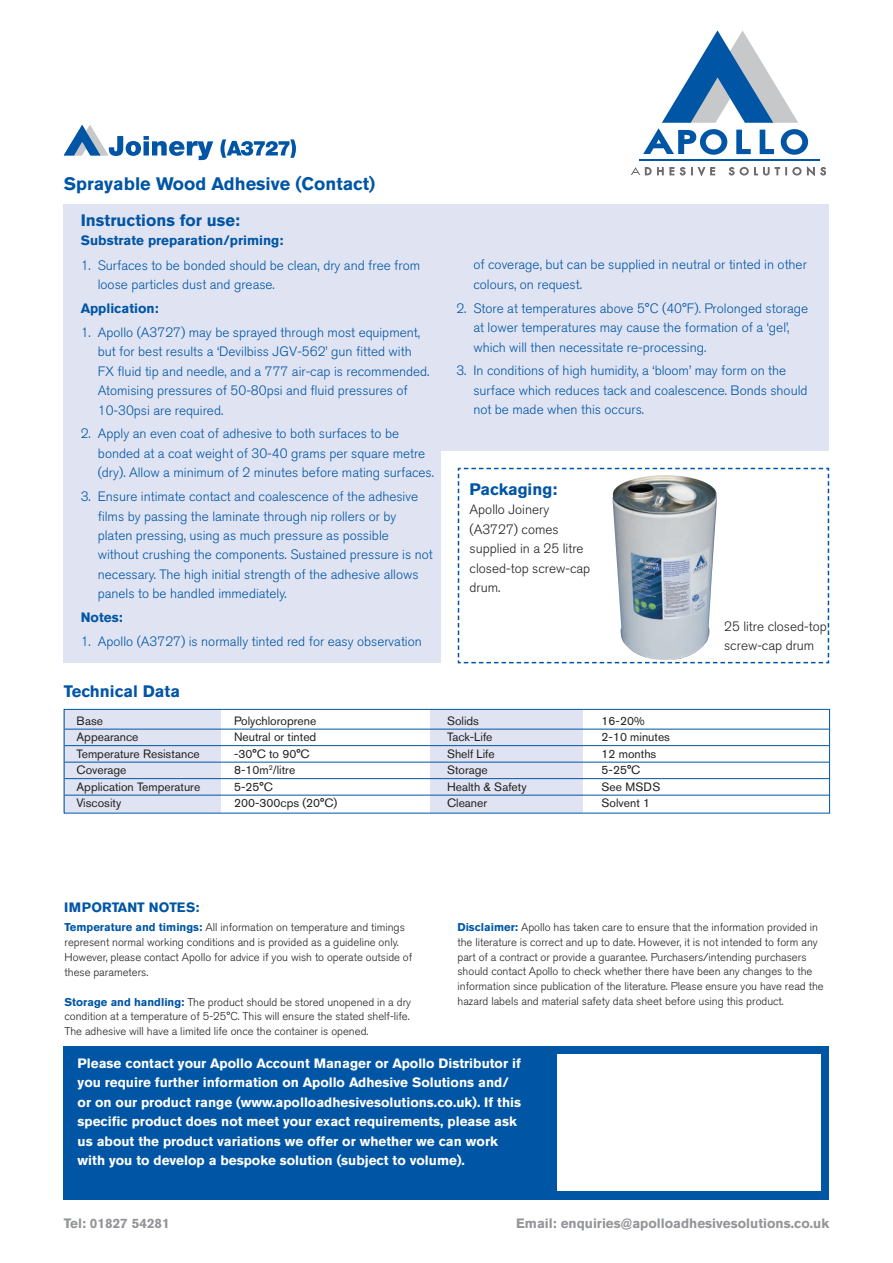
<style>
.page{position:relative;width:893px;height:1263px;background:#fff}
.page>*{position:absolute;margin:0;border:0;box-sizing:border-box;transform-origin:0 0}
.t1{font:700 18px "Akzidenz Grotesk BE";color:#0155a5}
.t2{font:700 16.5px "Akzidenz Grotesk BE";color:#0155a5}
.t3{font:300 13.5px/19.5px "Akzidenz Grotesk BE";color:#0155a5}
.t4{font:700 13.5px/19.5px "Akzidenz Grotesk BE";color:#fff}
.t5{font:300 13.5px/19.5px "Akzidenz Grotesk BE";color:#231f20}
.t6{font:700 13.5px "Akzidenz Grotesk BE";color:#0155a5}
.t7{font:700 13.5px "Akzidenz Grotesk BE";color:#939598}
.t8{font:12px "Akzidenz Grotesk BE";color:#231f20}
.t9{font:300 11.25px/14.7px "Akzidenz Grotesk BE";color:#231f20}
.s1{font-weight:700;color:#0155a5}
</style>
<div class="page">
<div style="left:64px;top:1046px;width:765px;height:153px;background:#0155a5"></div>
<hr style="left:639px;top:159px;width:181px;height:2px;background:#0155a5">
<svg style="left:643px;top:30px;width:165px;height:125px"></svg>
<svg style="left:657px;top:167px;width:6px;height:8px"></svg>
<svg style="left:670px;top:167px;width:4px;height:8px"></svg>
<svg style="left:680px;top:167px;width:5px;height:8px"></svg>
<svg style="left:698px;top:167px;width:17px;height:9px"></svg>
<svg style="left:729px;top:167px;width:5px;height:8px"></svg>
<svg style="left:740px;top:167px;width:8px;height:8px"></svg>
<svg style="left:754px;top:167px;width:15px;height:8px"></svg>
<svg style="left:775px;top:167px;width:5px;height:8px"></svg>
<svg style="left:793px;top:167px;width:8px;height:8px"></svg>
<svg style="left:807px;top:167px;width:19px;height:9px"></svg>
<svg style="left:631px;top:167px;width:20px;height:8px"></svg>
<div style="left:64px;top:709px;width:157px;height:104px;background:#e0e4f2"></div>
<div style="left:430px;top:709px;width:152px;height:104px;background:#e0e4f2"></div>
<hr style="left:65px;top:729px;width:764px;height:1px;background:#0155a5">
<hr style="left:65px;top:745px;width:764px;height:1px;background:#0155a5">
<hr style="left:65px;top:762px;width:764px;height:1px;background:#0155a5">
<hr style="left:65px;top:778px;width:764px;height:1px;background:#0155a5">
<hr style="left:65px;top:795px;width:764px;height:1px;background:#0155a5">
<div style="left:64px;top:709px;width:766px;height:104px;border:1px solid #0155a5"></div>
<div style="left:557px;top:1054px;width:264px;height:137px;background:#fff"></div>
<svg style="left:64px;top:125px;width:149px;height:35px"></svg>
<svg style="left:221px;top:139px;width:75px;height:19px"></svg>
<div style="left:64px;top:204px;width:765px;height:247px;background:#e0e4f2"></div>
<div style="left:64px;top:259px;width:377px;height:404px;background:#e0e4f2"></div>
<svg style="left:457px;top:467px;width:373px;height:197px"></svg>
<img style="left:612px;top:475px;width:105px;height:185px">
<h1 class="t1" style="left:64px;top:173px;width:313px">Sprayable Wood Adhesive (Contact)</h1>
<p class="t2" style="left:81px;top:210px;width:161px">Instructions for use:</p>
<p class="t6" style="left:81px;top:233px;width:204px">Substrate preparation/priming:</p>
<p class="t3" style="left:98px;top:255px;width:324px;text-indent:-17px">1. Surfaces to be bonded should be clean, dry and free from loose particles dust and grease.</p>
<p class="t6" style="left:81px;top:300px;width:79px">Application:</p>
<p class="t3" style="left:98px;top:322px;width:333px;text-indent:-17px">1. Apollo (A3727) may be sprayed through most equipment, but for best results a ‘Devilbiss JGV-562’ gun fitted with FX fluid tip and needle, and a 777 air-cap is recommended.<br>Atomising pressures of 50-80psi and fluid pressures of 10-30psi are required.</p>
<p class="t3" style="left:98px;top:424px;width:338px;text-indent:-17px">2. Apply an even coat of adhesive to both surfaces to be bonded at a coat weight of 30-40 grams per square metre (dry). Allow a minimum of 2 minutes before mating surfaces.</p>
<p class="t3" style="left:98px;top:487px;width:336px;text-indent:-17px">3. Ensure intimate contact and coalescence of the adhesive films by passing the laminate through nip rollers or by platen pressing, using as much pressure as possible without crushing the components. Sustained pressure is not necessary. The high initial strength of the adhesive allows panels to be handled immediately.</p>
<p class="t6" style="left:81px;top:610px;width:43px">Notes:</p>
<p class="t3" style="left:81px;top:632px;width:342px">1. Apollo (A3727) is normally tinted red for easy observation</p>
<p class="t2" style="left:64px;top:682px;width:118px">Technical Data</p>
<p class="t3" style="left:473px;top:255px;width:335px">of coverage, but can be supplied in neutral or tinted in other colours, on request.</p>
<p class="t3" style="left:473px;top:298px;width:336px;text-indent:-17px">2. Store at temperatures above 5°C (40°F). Prolonged storage at lower temperatures may cause the formation of a ‘gel’, which will then necessitate re-processing.</p>
<p class="t3" style="left:473px;top:361px;width:336px;text-indent:-17px">3. In conditions of high humidity, a ‘bloom’ may form on the surface which reduces tack and coalescence. Bonds should not be made when this occurs.</p>
<p class="t2" style="left:470px;top:479px;width:89px">Packaging:</p>
<p class="t5" style="left:470px;top:500px;width:122px">Apollo Joinery (A3727) comes supplied in a 25 litre closed-top screw-cap drum.</p>
<p class="t5" style="left:724px;top:617px;width:104px">25 litre closed-top screw-cap drum</p>
<p class="t8" style="left:77px;top:713px;width:28px">Base</p>
<p class="t8" style="left:234px;top:713px;width:84px">Polychloroprene</p>
<p class="t8" style="left:447px;top:713px;width:33px">Solids</p>
<p class="t8" style="left:602px;top:713px;width:45px">16-20%</p>
<p class="t8" style="left:77px;top:730px;width:64px">Appearance</p>
<p class="t8" style="left:234px;top:730px;width:84px">Neutral or tinted</p>
<p class="t8" style="left:447px;top:730px;width:47px">Tack-Life</p>
<p class="t8" style="left:602px;top:730px;width:70px">2-10 minutes</p>
<p class="t8" style="left:77px;top:746px;width:125px">Temperature Resistance</p>
<p class="t8" style="left:234px;top:746px;width:77px">-30°C to 90°C</p>
<p class="t8" style="left:447px;top:746px;width:49px">Shelf Life</p>
<p class="t8" style="left:602px;top:746px;width:56px">12 months</p>
<p class="t8" style="left:77px;top:763px;width:51px">Coverage</p>
<p class="t8" style="left:234px;top:763px;width:63px">8-10m<sup>2</sup>/litre</p>
<p class="t8" style="left:447px;top:763px;width:42px">Storage</p>
<p class="t8" style="left:602px;top:763px;width:40px">5-25°C</p>
<p class="t8" style="left:77px;top:779px;width:125px">Application Temperature</p>
<p class="t8" style="left:234px;top:779px;width:40px">5-25°C</p>
<p class="t8" style="left:447px;top:779px;width:81px">Health &amp; Safety</p>
<p class="t8" style="left:602px;top:779px;width:60px">See MSDS</p>
<p class="t8" style="left:77px;top:796px;width:46px">Viscosity</p>
<p class="t8" style="left:234px;top:796px;width:105px">200-300cps (20°C)</p>
<p class="t8" style="left:447px;top:796px;width:42px">Cleaner</p>
<p class="t8" style="left:602px;top:796px;width:50px">Solvent 1</p>
<p class="t6" style="left:64px;top:899px;width:137px">IMPORTANT NOTES:</p>
<p class="t9" style="left:65px;top:920px;width:349px"><span class="s1">Temperature and timings:</span> All information on temperature and timings represent normal working conditions and is provided as a guideline only.<br>However, please contact Apollo for advice if you wish to operate outside of these parameters.</p>
<p class="t9" style="left:65px;top:994px;width:348px"><span class="s1">Storage and handling:</span> The product should be stored unopened in a dry condition at a temperature of 5-25°C. This will ensure the stated shelf-life.<br>The adhesive will have a limited life once the container is opened.</p>
<p class="t9" style="left:457px;top:920px;width:368px"><span class="s1">Disclaimer:</span> Apollo has taken care to ensure that the information provided in the literature is correct and up to date. However, it is not intended to form any part of a contract or provide a guarantee. Purchasers/intending purchasers should contact Apollo to check whether there have been any changes to the information since publication of the literature. Please ensure you have read the hazard labels and material safety data sheet before using this product.</p>
<p class="t4" style="left:78px;top:1053px;width:445px">Please contact your Apollo Account Manager or Apollo Distributor if you require further information on Apollo Adhesive Solutions and/ or on our product range (www.apolloadhesivesolutions.co.uk). If this specific product does not meet your exact requirements, please ask us about the product variations we offer or whether we can work with you to develop a bespoke solution (subject to volume).</p>
<p class="t7" style="left:64px;top:1216px;width:107px">Tel: 01827 54281</p>
<p class="t7" style="left:516px;top:1216px;width:314px">Email: enquiries@apolloadhesivesolutions.co.uk</p>
</div>
